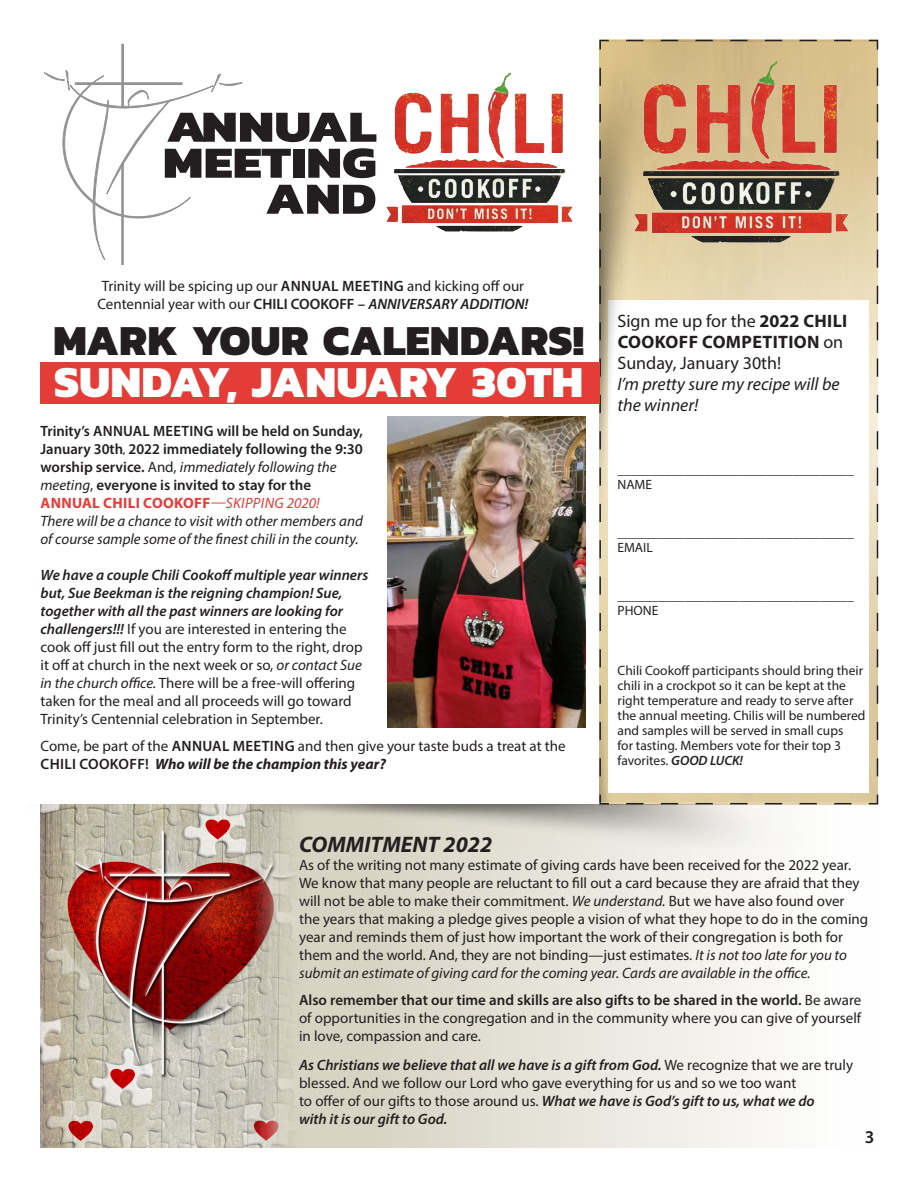
<style>
.page{position:relative;width:918px;height:1188px;background:#fff}
.page>*{position:absolute;margin:0;border:0;box-sizing:border-box;transform-origin:0 0}
.t1{font:800 45px "Kanit";color:#fff}
.t2{font:800 45px "Kanit";color:#231f20;scale:1.16 1}
.t3{font:800 45px "Kanit";color:#231f20;scale:1.18 1}
.t4{font:800 43.5px "Kanit";color:#231f20}
.t5{font:italic 700 22.5px "Myriad Pro";color:#231f20}
.t6{font:18px/21px "Myriad Pro";color:#231f20}
.t7{font:italic 18px "Myriad Pro";color:#231f20}
.t8{font:600 18px "Myriad Pro";color:#231f20}
.t9{font:15px/18px "Myriad Pro";color:#231f20}
.t10{font:italic 600 15px "Myriad Pro";color:#231f20}
.t11{font:italic 15px "Myriad Pro";color:#231f20}
.t12{font:600 15px "Myriad Pro";color:#231f20}
.t13{font:700 15px "Myriad Pro";letter-spacing:.02em;color:#e43d38}
.t14{font:13.5px/15px "Myriad Pro";color:#231f20}
.s1{font-weight:600}
.s2{font-weight:600;font-style:italic}
.s3{font-weight:600;font-style:normal}
.s4{font-style:normal}
.s5{font-weight:400;font-style:italic}
.s6{font-weight:400}
.s7{font-style:italic}
.s8{font-weight:700;font-style:italic}
.s9{font-weight:700}
.s10{font-weight:400;font-style:normal}
</style>
<div class="page">
<svg style="left:311px;top:862px;width:456px;height:286px;background:#e5e2d8"></svg>
<img style="left:386px;top:72px;width:187px;height:160px">
<svg style="left:599px;top:39px;width:280px;height:766px"></svg>
<div style="left:40px;top:362px;width:560px;height:42px;background:#e43d38"></div>
<img style="left:387px;top:417px;width:198px;height:310px">
<img style="left:628px;top:58px;width:230px;height:193px">
<img style="left:40px;top:804px;width:761px;height:58px">
<svg style="left:44px;top:65px;width:199px;height:200px"></svg>
<img style="left:41px;top:804px;width:270px;height:344px">
<p class="t3" style="left:166px;top:91px;width:180px">ANNUAL</p>
<p class="t2" style="left:163px;top:127px;width:186px">MEETING</p>
<p class="t2" style="left:265px;top:163px;width:97px">AND</p>
<p class="t9" style="left:102px;top:276px;width:424px">Trinity will be spicing up our <span class="s1">ANNUAL MEETING</span> and kicking off our</p>
<p class="t9" style="left:97px;top:294px;width:433px">Centennial year with our <span class="s1">CHILI COOKOFF –</span> <span class="s2">ANNIVERSARY ADDITION!</span></p>
<p class="t4" style="left:53px;top:306px;width:532px">MARK YOUR CALENDARS!</p>
<p class="t1" style="left:54px;top:346px;width:531px">SUNDAY, JANUARY 30TH</p>
<p class="t12" style="left:40px;top:422px;width:323px">Trinity’s ANNUAL MEETING will be held on Sunday,</p>
<p class="t12" style="left:40px;top:440px;width:324px">January 30th, 2022 immediately following the 9:30</p>
<p class="t11" style="left:40px;top:458px;width:298px"><span class="s3">worship service.</span> <span class="s4">And,</span> immediately following the</p>
<p class="t12" style="left:40px;top:476px;width:272px"><span class="s5">meeting</span><span class="s6">,</span> everyone is invited to stay for the</p>
<p class="t13" style="left:41px;top:493px;width:281px">ANNUAL CHILI COOKOFF<span class="s5">—SKIPPING 2020!</span></p>
<p class="t11" style="left:40px;top:512px;width:324px">There will be a chance to visit with other members and</p>
<p class="t11" style="left:40px;top:530px;width:320px">of course sample some of the finest chili in the county.</p>
<p class="t10" style="left:40px;top:566px;width:329px">We have a couple Chili Cookoff multiple year winners</p>
<p class="t10" style="left:40px;top:584px;width:303px">but, Sue Beekman is the reigning champion! Sue,</p>
<p class="t10" style="left:40px;top:602px;width:304px">together with all the past winners are looking for</p>
<p class="t9" style="left:40px;top:620px;width:308px"><span class="s2">challengers!!!</span> If you are interested in entering the</p>
<p class="t9" style="left:40px;top:638px;width:324px">cook off just fill out the entry form to the right, drop</p>
<p class="t9" style="left:40px;top:656px;width:323px">it off at church in the next week or so, <span class="s7">or contact Sue</span></p>
<p class="t9" style="left:40px;top:674px;width:316px"><span class="s7">in the church office.</span> There will be a free-will offering</p>
<p class="t9" style="left:40px;top:692px;width:313px">taken for the meal and all proceeds will go toward</p>
<p class="t9" style="left:40px;top:710px;width:284px">Trinity’s Centennial celebration in September.</p>
<p class="t9" style="left:40px;top:737px;width:527px">Come, be part of the <span class="s1">ANNUAL MEETING</span> and then give your taste buds a treat at the<br><span class="s1">CHILI COOKOFF!</span> <span class="s8">Who will be the champion this year?</span></p>
<p class="t6" style="left:618px;top:310px;width:231px">Sign me up for the <span class="s9">2022 CHILI<br>COOKOFF COMPETITION</span> on<br>Sunday, January 30th!</p>
<p class="t7" style="left:618px;top:373px;width:224px">I’m pretty sure my recipe will be</p>
<p class="t7" style="left:618px;top:394px;width:82px">the winner!</p>
<p class="t14" style="left:618px;top:462px;width:238px">___________________________________</p>
<p class="t14" style="left:618px;top:477px;width:36px">NAME</p>
<p class="t14" style="left:618px;top:525px;width:238px">___________________________________</p>
<p class="t14" style="left:618px;top:540px;width:37px">EMAIL</p>
<p class="t14" style="left:618px;top:588px;width:238px">___________________________________</p>
<p class="t14" style="left:618px;top:603px;width:42px">PHONE</p>
<p class="t14" style="left:618px;top:663px;width:249px">Chili Cookoff participants should bring their chili in a crockpot so it can be kept at the right temperature and ready to serve after the annual meeting. Chilis will be numbered and samples will be served in small cups<br>for tasting. Members vote for their top 3 favorites. <span class="s2">GOOD LUCK!</span></p>
<p class="t5" style="left:299px;top:830px;width:195px">COMMITMENT 2022</p>
<p class="t9" style="left:299px;top:856px;width:571px">As of the writing not many estimate of giving cards have been received for the 2022 year.<br>We know that many people are reluctant to fill out a card because they are afraid that they will not be able to make their commitment. <span class="s7">We understand.</span> But we have also found over the years that making a pledge gives people a vision of what they hope to do in the coming year and reminds them of just how important the work of their congregation is both for them and the world. And, they are not binding—just estimates. <span class="s7">It is not too late for you to submit an estimate of giving card for the coming year. Cards are available in the office.</span></p>
<p class="t9" style="left:299px;top:991px;width:564px;text-align:justify"><span class="s1">Also remember that our time and skills are also gifts to be shared in the world.</span> Be aware of opportunities in the congregation and in the community where you can give of yourself in love, compassion and care.</p>
<p class="t9" style="left:299px;top:1055px;width:556px"><span class="s2">As Christians we believe that all we have is a gift from God.</span> We recognize that we are truly blessed. And we follow our Lord who gave everything for us and so we too want</p>
<p class="t10" style="left:299px;top:1091px;width:517px"><span class="s10">to offer of our gifts to those around us.</span> What we have is God’s gift to us, what we do</p>
<p class="t10" style="left:299px;top:1109px;width:150px">with it is our gift to God.</p>
<p class="t8" style="left:865px;top:1126px;width:11px">3</p>
</div>
